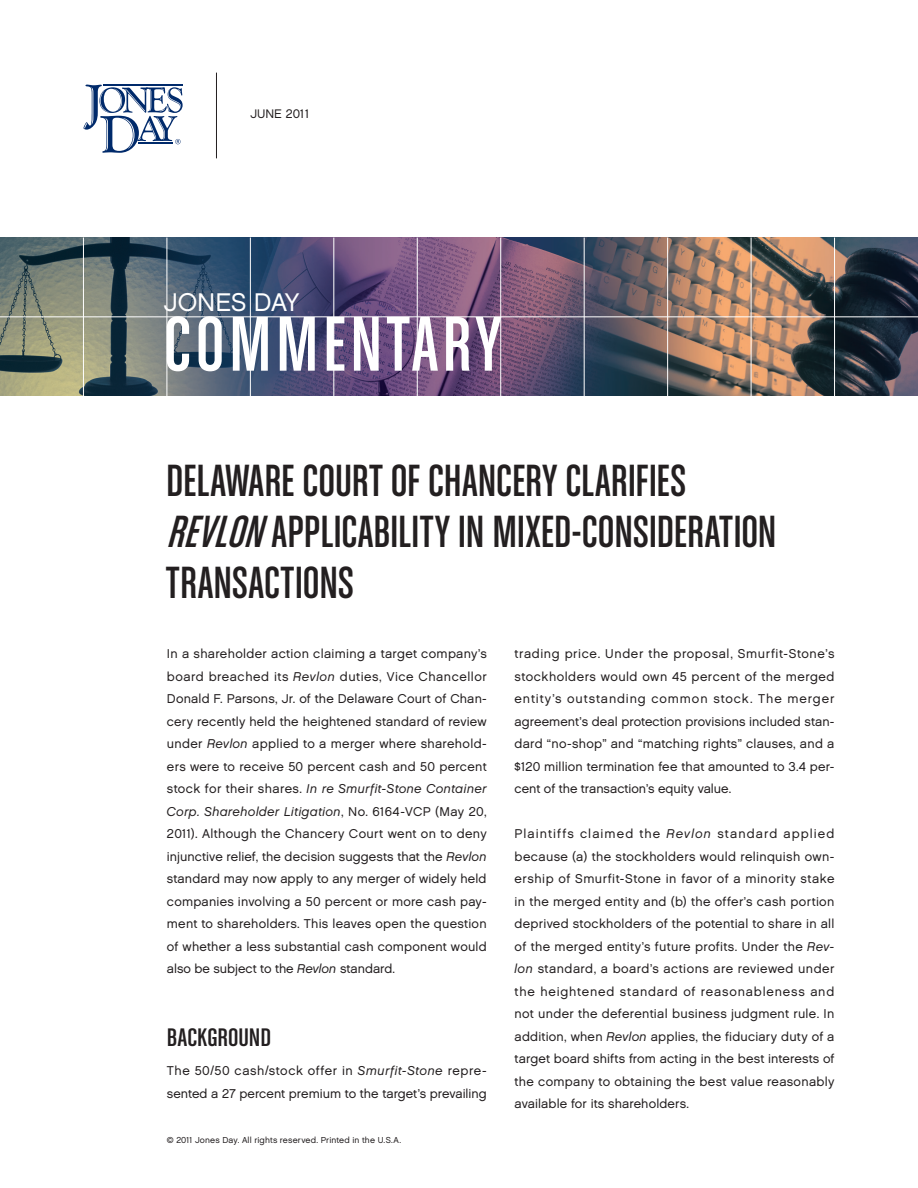
<style>
.page{position:relative;width:918px;height:1188px;background:#fff}
.page>*{position:absolute;margin:0;border:0;box-sizing:border-box;transform-origin:0 0}
.t1{font:82.5px "Chalet Comprime Cologne Sixty";letter-spacing:.055em;color:#fff}
.Main_Title{font:48px/51px "Chalet Comprime Cologne Sixty";color:#231f20}
.Headline_Body{font:27px "Chalet Comprime Cologne Sixty";color:#231f20;scale:1.1 1}
.t2{font:25.5px "Chalet London Nineteen Sixty";letter-spacing:-.005em;color:#fff}
.Body_Copy{font:12.75px/22.5px "Chalet London Nineteen Sixty";letter-spacing:.005em;color:#231f20;text-align:justify}
.Volume_Issue_Quarter{font:12.3px "Chalet London Nineteen Sixty";color:#231f20}
.Body_Copy-2{font:8.7px "Chalet London Nineteen Sixty";letter-spacing:.02em;color:#231f20}
.s1{font-style:italic}
.s2{font-family:"Chalet Oblique London"}
</style>
<div class="page">
<img style="left:0;top:237px;width:918px;height:158px">
<hr style="left:167px;top:238px;width:1px;height:159px;background:#fff">
<hr style="left:83px;top:238px;width:1px;height:159px;background:#fff">
<hr style="left:250px;top:238px;width:1px;height:159px;background:#fff">
<hr style="left:334px;top:238px;width:1px;height:160px;background:#fff">
<hr style="left:417px;top:238px;width:1px;height:160px;background:#fff">
<hr style="left:500px;top:238px;width:1px;height:160px;background:#fff">
<hr style="left:584px;top:238px;width:1px;height:160px;background:#fff">
<hr style="left:667px;top:238px;width:1px;height:160px;background:#fff">
<hr style="left:751px;top:238px;width:1px;height:160px;background:#fff">
<hr style="left:834px;top:238px;width:1px;height:159px;background:#fff">
<hr style="left:0;top:317px;width:918px;height:1px;background:#fff">
<hr style="left:216px;top:73px;width:1px;height:85px;background:#231f20">
<svg style="left:83px;top:85px;width:100px;height:68px"></svg>
<p class="Volume_Issue_Quarter" style="left:250px;top:106px;width:60px">JUNE 2011</p>
<p class="t2" style="left:164px;top:286px;width:137px">JONES DAY</p>
<p class="t1" style="left:164px;top:299px;width:339px">COMMENTARY</p>
<p class="Main_Title" style="left:166px;top:454px;width:612px">DELAWARE COURT OF CHANCERY CLARIFIES<br><span class="s1">REVLON</span>APPLICABILITY IN MIXED-CONSIDERATION<br>TRANSACTIONS</p>
<p class="Body_Copy" style="left:167px;top:642px;width:321px">In a shareholder action claiming a target company’s board breached its <span class="s2">Revlon</span> duties, Vice Chancellor Donald F. Parsons, Jr. of the Delaware Court of Chan&shy;cery recently held the heightened standard of review under <span class="s2">Revlon</span> applied to a merger where sharehold&shy;ers were to receive 50 percent cash and 50 percent stock for their shares. <span class="s2">In re Smurfit-Stone Container Corp. Shareholder Litigation</span>, No. 6164-VCP (May 20, 2011). Although the Chancery Court went on to deny injunctive relief, the decision suggests that the <span class="s2">Revlon </span>standard may now apply to any merger of widely held companies involving a 50 percent or more cash pay&shy;ment to shareholders. This leaves open the question of whether a less substantial cash component would also be subject to the <span class="s2">Revlon</span> standard.</p>
<p class="Headline_Body" style="left:167px;top:1022px;width:96px">BACKGROUND</p>
<p class="Body_Copy" style="left:167px;top:1059px;width:321px">The 50/50 cash/stock offer in <span class="s2">Smurfit-Stone</span> repre&shy;sented a 27 percent premium to the target’s prevailing</p>
<p class="Body_Copy-2" style="left:167px;top:1134px;width:236px">© 2011 Jones Day. All rights reserved. Printed in the U.S.A.</p>
<p class="Body_Copy" style="left:515px;top:642px;width:321px">trading price. Under the proposal, Smurfit-Stone’s stockholders would own 45 percent of the merged entity’s outstanding common stock. The merger agreement’s deal protection provisions included stan&shy;dard “no-shop” and “matching rights” clauses, and a $120 million termination fee that amounted to 3.4 per&shy;cent of the transaction’s equity value.</p>
<p class="Body_Copy" style="left:515px;top:822px;width:321px">Plaintiffs claimed the <span class="s2">Revlon</span> standard applied because (a) the stockholders would relinquish own&shy;ership of Smurfit-Stone in favor of a minority stake in the merged entity and (b) the offer’s cash portion deprived stockholders of the potential to share in all of the merged entity’s future profits. Under the <span class="s2">Rev&shy;lon</span> standard, a board’s actions are reviewed under the heightened standard of reasonableness and not under the deferential business judgment rule. In addition, when <span class="s2">Revlon</span> applies, the fiduciary duty of a target board shifts from acting in the best interests of the company to obtaining the best value reasonably available for its shareholders.</p>
</div>
